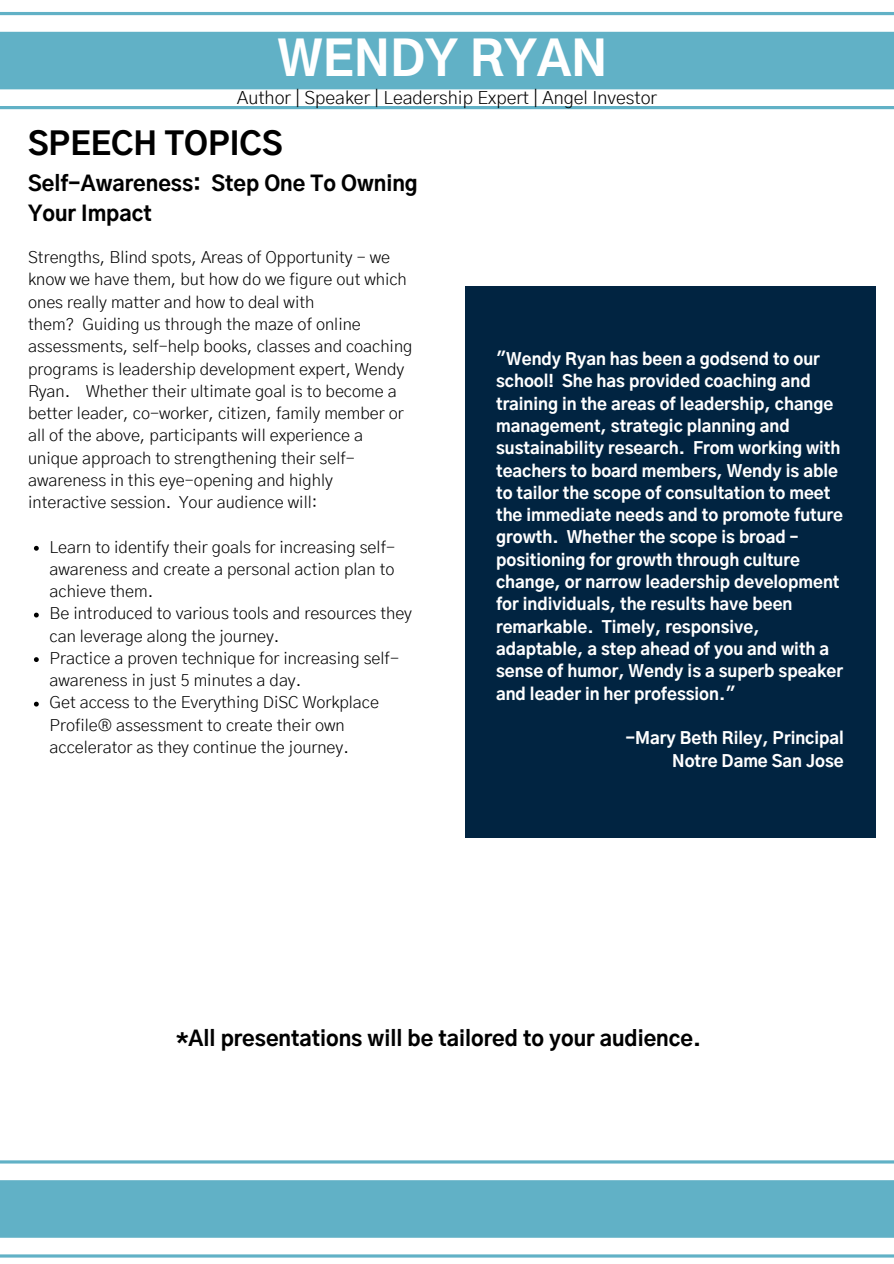
<style>
.page{position:relative;width:894px;height:1264px;background:#fff}
.page>*{position:absolute;margin:0;border:0;box-sizing:border-box;transform-origin:0 0}
.t1{font:800 48px "Gothic A1";color:#fff}
.t2{font:800 31.5px "Gothic A1";color:#000}
.t3{font:800 21px/29.2px "Gothic A1";color:#000}
.t4{font:300 18px "Gothic A1";color:#000}
.t5{font:300 16.5px/22.2px "Gothic A1";color:#000}
.t6{font:800 16.5px/22.4px "Gothic A1";color:#fff}
</style>
<div class="page">
<svg style="left:34px;top:546px;width:5px;height:4px"></svg>
<svg style="left:34px;top:612px;width:5px;height:5px"></svg>
<svg style="left:34px;top:657px;width:5px;height:5px"></svg>
<svg style="left:34px;top:701px;width:5px;height:5px"></svg>
<svg style="left:0;top:12px;width:893px;height:97px;fill:#61b1c6"></svg>
<div style="left:465px;top:286px;width:410px;height:551px;background:#012441"></div>
<svg style="left:0;top:1160px;width:893px;height:97px;fill:#61b1c6"></svg>
<h1 class="t1" style="left:277px;top:38px;width:331px">WENDY RYAN</h1>
<p class="t4" style="left:237px;top:90px;width:421px">Author | Speaker | Leadership Expert | Angel Investor</p>
<h2 class="t2" style="left:28px;top:130px;width:256px">SPEECH TOPICS</h2>
<p class="t3" style="left:28px;top:170px;width:391px">Self-Awareness: Step One To Owning<br>Your Impact</p>
<p class="t5" style="left:28px;top:247px;width:386px">Strengths, Blind spots, Areas of Opportunity - we know we have them, but how do we figure out which ones really matter and how to deal with<br>them? Guiding us through the maze of online assessments, self-help books, classes and coaching programs is leadership development expert, Wendy Ryan. Whether their ultimate goal is to become a better leader, co-worker, citizen, family member or all of the above, participants will experience a unique approach to strengthening their self&shy;awareness in this eye-opening and highly interactive session. Your audience will:</p>
<p class="t5" style="left:50px;top:536px;width:364px">Learn to identify their goals for increasing self&shy;awareness and create a personal action plan to achieve them.<br>Be introduced to various tools and resources they can leverage along the journey.<br>Practice a proven technique for increasing self&shy;awareness in just 5 minutes a day.<br>Get access to the Everything DiSC Workplace Profile® assessment to create their own accelerator as they continue the journey.</p>
<p class="t6" style="left:496px;top:349px;width:348px">"Wendy Ryan has been a godsend to our school! She has provided coaching and training in the areas of leadership, change management, strategic planning and sustainability research. From working with teachers to board members, Wendy is able to tailor the scope of consultation to meet the immediate needs and to promote future growth. Whether the scope is broad – positioning for growth through culture change, or narrow leadership development for individuals, the results have been remarkable. Timely, responsive, adaptable, a step ahead of you and with a sense of humor, Wendy is a superb speaker and leader in her profession."</p>
<p class="t6" style="left:625px;top:728px;width:220px;text-align:right">-Mary Beth Riley, Principal<br>Notre Dame San Jose</p>
<p class="t3" style="left:176px;top:1025px;width:526px">*All presentations will be tailored to your audience.</p>
</div>
